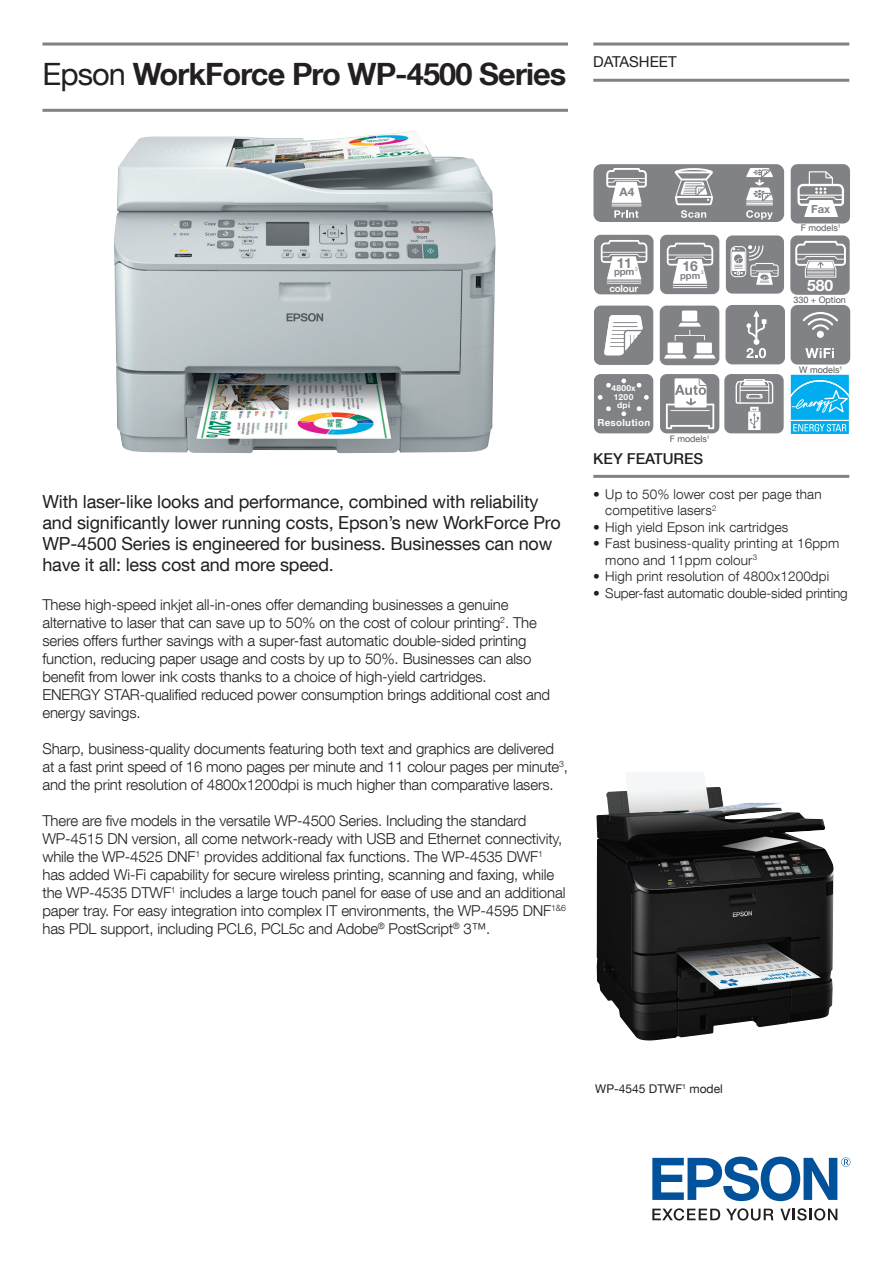
<style>
.page{position:relative;width:893px;height:1263px;background:#fff}
.page>*{position:absolute;margin:0;border:0;box-sizing:border-box;transform-origin:0 0}
.t1{font:700 30.75px "Helvetica Neue LT Com";letter-spacing:-.03em;color:#231f20}
.t2{font:18px/21px "Helvetica Neue LT Com";letter-spacing:-.01em;color:#231f20}
.t3{font:700 15.75px "Helvetica Neue LT Com";color:#fff}
.t4{font:300 15px/18px "Helvetica Neue LT Com";letter-spacing:-.01em;color:#231f20}
.t5{font:500 15px "Helvetica Neue LT Com";color:#231f20}
.t6{font:15px "Helvetica Neue LT Com";color:#231f20}
.t7{font:13.95px "Helvetica Neue LT Com";color:#808285}
.t8{font:700 13.95px "Helvetica Neue LT Com";color:#808285}
.t9{font:300 13.5px/16.5px "Helvetica Neue LT Com";letter-spacing:.01em;color:#231f20}
.t10{font:300 13.5px "Helvetica Neue LT Com";letter-spacing:-.01em;color:#231f20}
.t11{font:12px "Helvetica Neue LT Com";color:#231f20}
.t12{font:700 11.7px "Helvetica Neue LT Com";color:#808285}
.t13{font:700 11.1px "Helvetica Neue LT Com";color:#808285}
.t14{font:700 9.75px "Helvetica Neue LT Com";letter-spacing:.03em;color:#fff}
.t15{font:700 9.75px "Helvetica Neue LT Com";color:#808285}
.t16{font:700 9.45px "Helvetica Neue LT Com";color:#808285}
.t17{font:9px "Helvetica Neue LT Com";color:#57585a}
.t18{font:700 8.4px/8.4px "Helvetica Neue LT Com";letter-spacing:.04em;color:#fff;text-align:center}
.t19{font:5.25px "Helvetica Neue LT Com";color:#808285}
.s1{font-weight:400}
</style>
<div class="page">
<hr style="left:593px;top:43px;width:256px;height:3px;background:#808285">
<hr style="left:593px;top:79px;width:256px;height:3px;background:#808285">
<hr style="left:593px;top:475px;width:256px;height:3px;background:#808285">
<hr style="left:42px;top:43px;width:526px;height:3px;background:#808285">
<hr style="left:42px;top:109px;width:526px;height:3px;background:#808285">
<img style="left:114px;top:136px;width:381px;height:317px">
<svg style="left:652px;top:1208px;width:68px;height:12px"></svg>
<svg style="left:726px;top:1208px;width:47px;height:12px"></svg>
<svg style="left:780px;top:1208px;width:57px;height:12px"></svg>
<svg style="left:652px;top:1156px;width:198px;height:45px"></svg>
<div style="left:594px;top:235px;width:59px;height:59px;background:#808285;border-radius:7px"></div>
<hr style="left:607px;top:281px;width:34px;height:1px;background:#fff">
<hr style="left:607px;top:283px;width:34px;height:1px;background:#fff">
<svg style="left:601px;top:240px;width:46px;height:39px"></svg>
<svg style="left:594px;top:306px;width:59px;height:59px"></svg>
<div style="left:593px;top:164px;width:191px;height:58px;background:#808285;border-radius:8px"></div>
<svg style="left:746px;top:168px;width:27px;height:52px"></svg>
<svg style="left:614px;top:210px;width:24px;height:8px"></svg>
<hr style="left:611px;top:205px;width:30px;height:1px;background:#fff">
<svg style="left:606px;top:168px;width:41px;height:35px"></svg>
<hr style="left:611px;top:204px;width:30px;height:1px;background:#fff">
<svg style="left:675px;top:168px;width:38px;height:50px"></svg>
<div style="left:789px;top:373px;width:61px;height:48px;background:#c3ebfb"></div>
<svg style="left:789px;top:375px;width:61px;height:59px;background:#34bef2"></svg>
<div style="left:725px;top:305px;width:60px;height:59px;background:#808285;border-radius:7px"></div>
<svg style="left:746px;top:311px;width:20px;height:47px"></svg>
<div style="left:791px;top:164px;width:59px;height:59px;background:#808285;border-radius:7px"></div>
<svg style="left:797px;top:171px;width:47px;height:46px"></svg>
<div style="left:726px;top:235px;width:58px;height:59px;background:#808285;border-radius:7px"></div>
<div style="left:731px;top:246px;width:15px;height:31px;border:1px solid #fff;border-radius:4px"></div>
<svg style="left:732px;top:245px;width:47px;height:40px"></svg>
<div style="left:660px;top:235px;width:59px;height:59px;background:#808285;border-radius:7px"></div>
<hr style="left:673px;top:285px;width:34px;height:1px;background:#fff">
<hr style="left:673px;top:287px;width:34px;height:1px;background:#fff">
<svg style="left:667px;top:243px;width:46px;height:41px"></svg>
<div style="left:790px;top:235px;width:60px;height:60px;background:#808285;border-radius:7px"></div>
<div style="left:805px;top:269px;width:31px;height:9px;border:1px solid #fff"></div>
<svg style="left:795px;top:241px;width:51px;height:35px"></svg>
<div style="left:791px;top:305px;width:59px;height:60px;background:#808285;border-radius:7px"></div>
<svg style="left:805px;top:348px;width:29px;height:10px"></svg>
<div style="left:817px;top:331px;width:7px;height:7px;background:#fff;border-radius:50%"></div>
<svg style="left:803px;top:312px;width:35px;height:18px"></svg>
<div style="left:660px;top:306px;width:59px;height:59px;background:#808285;border-radius:7px"></div>
<div style="left:697px;top:342px;width:15px;height:11px;background:#fff"></div>
<svg style="left:693px;top:355px;width:23px;height:3px"></svg>
<div style="left:668px;top:342px;width:15px;height:11px;background:#fff"></div>
<svg style="left:664px;top:355px;width:23px;height:3px"></svg>
<div style="left:682px;top:311px;width:15px;height:10px;background:#fff"></div>
<svg style="left:675px;top:323px;width:30px;height:18px"></svg>
<div style="left:594px;top:374px;width:59px;height:59px;background:#808285;border-radius:7px"></div>
<svg style="left:644px;top:395px;width:5px;height:5px"></svg>
<svg style="left:598px;top:395px;width:4px;height:5px"></svg>
<svg style="left:621px;top:378px;width:5px;height:5px"></svg>
<svg style="left:621px;top:411px;width:5px;height:5px"></svg>
<svg style="left:636px;top:383px;width:6px;height:5px"></svg>
<svg style="left:606px;top:383px;width:5px;height:5px"></svg>
<svg style="left:636px;top:406px;width:6px;height:5px"></svg>
<svg style="left:606px;top:406px;width:5px;height:5px"></svg>
<div style="left:660px;top:374px;width:59px;height:59px;background:#808285;border-radius:7px"></div>
<svg style="left:666px;top:378px;width:48px;height:51px"></svg>
<div style="left:724px;top:374px;width:60px;height:59px;background:#808285;border-radius:7px"></div>
<div style="left:748px;top:411px;width:12px;height:19px;background:#fff"></div>
<svg style="left:735px;top:379px;width:39px;height:50px"></svg>
<img style="left:596px;top:772px;width:238px;height:269px">
<h1 class="t1" style="left:43px;top:55px;width:525px"><span class="s1">Epson</span> WorkForce Pro WP-4500 Series</h1>
<p class="t6" style="left:593px;top:53px;width:85px">DATASHEET</p>
<p class="t2" style="left:42px;top:491px;width:520px">With laser-like looks and performance, combined with reliability and significantly lower running costs, Epson’s new WorkForce Pro WP-4500 Series is engineered for business. Businesses can now have it all: less cost and more speed.</p>
<p class="t4" style="left:42px;top:595px;width:509px">These high-speed inkjet all-in-ones offer demanding businesses a genuine alternative to laser that can save up to 50% on the cost of colour printing<sup>2</sup>. The series offers further savings with a super-fast automatic double-sided printing function, reducing paper usage and costs by up to 50%. Businesses can also benefit from lower ink costs thanks to a choice of high-yield cartridges.<br>ENERGY STAR-qualified reduced power consumption brings additional cost and energy savings.</p>
<p class="t4" style="left:42px;top:739px;width:527px">Sharp, business-quality documents featuring both text and graphics are delivered at a fast print speed of 16 mono pages per minute and 11 colour pages per minute<sup>3</sup>, and the print resolution of 4800x1200dpi is much higher than comparative lasers.</p>
<p class="t4" style="left:42px;top:811px;width:525px">There are five models in the versatile WP-4500 Series. Including the standard WP-4515 DN version, all come network-ready with USB and Ethernet connectivity, while the WP-4525 DNF<sup>1</sup> provides additional fax functions. The WP-4535 DWF<sup>1 </sup>has added Wi-Fi capability for secure wireless printing, scanning and faxing, while the WP-4535 DTWF<sup>1</sup> includes a large touch panel for ease of use and an additional paper tray. For easy integration into complex IT environments, the WP-4595 DNF<sup>1&amp;6 </sup>has PDL support, including PCL6, PCL5c and Adobe<sup>®</sup> PostScript<sup>®</sup> 3™.</p>
<p class="t12" style="left:619px;top:184px;width:16px">A4</p>
<p class="t8" style="left:617px;top:254px;width:17px">11</p>
<p class="t15" style="left:614px;top:266px;width:22px">ppm</p>
<p class="t14" style="left:609px;top:282px;width:30px">colour</p>
<p class="t19" style="left:635px;top:266px;width:4px">3</p>
<p class="t8" style="left:682px;top:258px;width:17px">16</p>
<p class="t16" style="left:680px;top:270px;width:22px">ppm</p>
<p class="t19" style="left:701px;top:269px;width:4px">3</p>
<p class="t18" style="left:611px;top:384px;width:26px">4800x<br>1200 dpi</p>
<p class="t14" style="left:597px;top:417px;width:54px">Resolution</p>
<p class="t17" style="left:670px;top:433px;width:42px">F models<sup>1</sup></p>
<p class="t13" style="left:811px;top:202px;width:21px">Fax</p>
<p class="t17" style="left:801px;top:223px;width:42px">F models<sup>1</sup></p>
<p class="t3" style="left:807px;top:275px;width:28px">580</p>
<p class="t7" style="left:794px;top:295px;width:54px">Optional</p>
<p class="t17" style="left:793px;top:294px;width:54px">330 + Option</p>
<p class="t17" style="left:799px;top:364px;width:45px">W models<sup>1</sup></p>
<p class="t5" style="left:593px;top:449px;width:112px">KEY FEATURES</p>
<p class="t9" style="left:605px;top:485px;width:218px;text-indent:-12px">• Up to 50% lower cost per page than competitive lasers<sup>2</sup></p>
<p class="t9" style="left:593px;top:518px;width:197px">• High yield Epson ink cartridges</p>
<p class="t9" style="left:605px;top:535px;width:236px;text-indent:-12px">• Fast business-quality printing at 16ppm mono and 11ppm colour<sup>3</sup></p>
<p class="t9" style="left:593px;top:568px;width:237px">• High print resolution of 4800x1200dpi</p>
<p class="t10" style="left:593px;top:585px;width:256px">• Super-fast automatic double-sided printing</p>
<p class="t11" style="left:595px;top:1081px;width:129px">WP-4545 DTWF<sup>1</sup> model</p>
</div>
